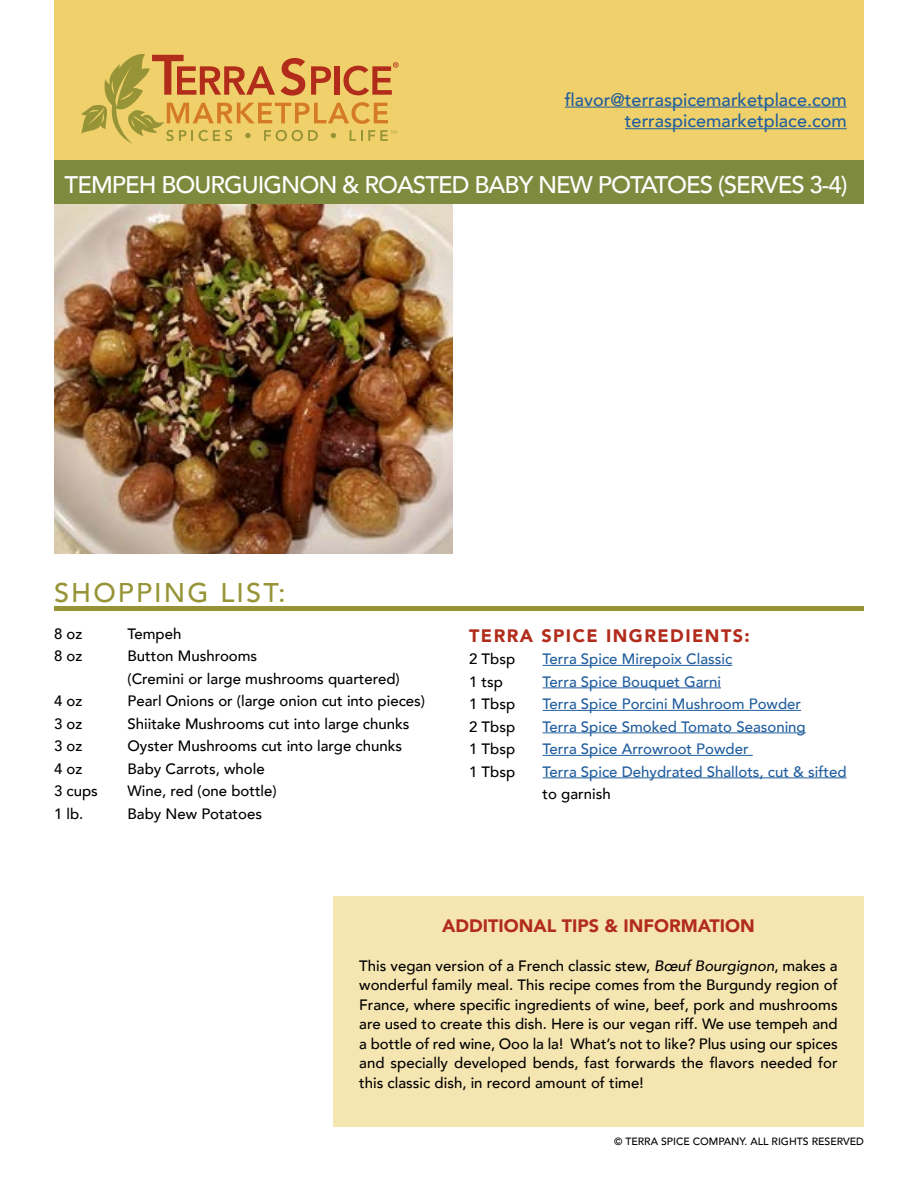
<style>
.page{position:relative;width:918px;height:1188px;background:#fff}
.page>*{position:absolute;margin:0;border:0;box-sizing:border-box;transform-origin:0 0}
.t1{font:500 27px "Avenir";letter-spacing:.08em;color:#969436}
.t2{font:500 24px "Avenir";letter-spacing:-.04em;color:#fff}
.t3{font:500 18px/21.6px "Avenir";color:#215e9e;text-align:right}
.t4{font:900 18px "Avenir";color:#b22c1c}
.t5{font:900 18px "Avenir";letter-spacing:.08em;color:#b22c1c}
.t6{font:500 15px/19.5px "Avenir";color:#000}
.t7{font:500 15px "Avenir";color:#215e9e}
.t8{font:500 10.5px "Avenir";color:#000}
.s1{font-style:italic}
</style>
<div class="page">
<div style="left:333px;top:896px;width:531px;height:230px;background:#f5e5b1"></div>
<img style="left:54px;top:204px;width:398px;height:350px">
<div style="left:54px;top:0;width:810px;height:176px;background:#efd06a"></div>
<div style="left:54px;top:160px;width:810px;height:44px;background:#7e8b3f"></div>
<svg style="left:81px;top:54px;width:317px;height:90px"></svg>
<hr style="left:565px;top:107px;width:282px;height:1px;background:#215e9e">
<hr style="left:625px;top:128px;width:222px;height:1px;background:#215e9e">
<div style="left:54px;top:606px;width:810px;height:5px;background:#969436"></div>
<hr style="left:543px;top:665px;width:189px;height:1px;background:#215e9e">
<hr style="left:543px;top:688px;width:178px;height:1px;background:#215e9e">
<hr style="left:543px;top:710px;width:258px;height:1px;background:#215e9e">
<hr style="left:543px;top:733px;width:263px;height:1px;background:#215e9e">
<hr style="left:543px;top:755px;width:210px;height:1px;background:#215e9e">
<hr style="left:543px;top:778px;width:304px;height:1px;background:#215e9e">
<p class="t3" style="left:565px;top:88px;width:283px">flavor@terraspicemarketplace.com terraspicemarketplace.com</p>
<h2 class="t2" style="left:65px;top:163px;width:785px">TEMPEH BOURGUIGNON &amp; ROASTED BABY NEW POTATOES (SERVES 3-4)</h2>
<h1 class="t1" style="left:54px;top:569px;width:233px">SHOPPING LIST:</h1>
<p class="t6" style="left:54px;top:623px;width:30px">8 oz</p>
<p class="t6" style="left:128px;top:623px;width:55px">Tempeh</p>
<p class="t6" style="left:54px;top:645px;width:30px">8 oz</p>
<p class="t6" style="left:128px;top:644px;width:274px;line-height:22.5px">Button Mushrooms<br>(Cremini or large mushrooms quartered)</p>
<p class="t6" style="left:54px;top:690px;width:30px">4 oz</p>
<p class="t6" style="left:128px;top:690px;width:299px">Pearl Onions or (large onion cut into pieces)</p>
<p class="t6" style="left:54px;top:713px;width:30px">3 oz</p>
<p class="t6" style="left:128px;top:713px;width:284px">Shiitake Mushrooms cut into large chunks</p>
<p class="t6" style="left:54px;top:735px;width:30px">3 oz</p>
<p class="t6" style="left:128px;top:735px;width:276px">Oyster Mushrooms cut into large chunks</p>
<p class="t6" style="left:54px;top:758px;width:30px">4 oz</p>
<p class="t6" style="left:128px;top:758px;width:139px">Baby Carrots, whole</p>
<p class="t6" style="left:54px;top:780px;width:45px">3 cups</p>
<p class="t6" style="left:128px;top:780px;width:151px">Wine, red (one bottle)</p>
<p class="t6" style="left:54px;top:803px;width:31px">1 lb.</p>
<p class="t6" style="left:128px;top:803px;width:136px">Baby New Potatoes</p>
<p class="t5" style="left:469px;top:620px;width:282px">TERRA SPICE INGREDIENTS:</p>
<p class="t6" style="left:469px;top:648px;width:48px">2 Tbsp</p>
<p class="t7" style="left:543px;top:646px;width:191px">Terra Spice Mirepoix Classic</p>
<p class="t6" style="left:469px;top:671px;width:35px">1 tsp</p>
<p class="t7" style="left:543px;top:669px;width:180px">Terra Spice Bouquet Garni</p>
<p class="t6" style="left:469px;top:693px;width:48px">1 Tbsp</p>
<p class="t7" style="left:543px;top:691px;width:260px">Terra Spice Porcini Mushroom Powder</p>
<p class="t6" style="left:469px;top:716px;width:48px">2 Tbsp</p>
<p class="t7" style="left:543px;top:714px;width:265px">Terra Spice Smoked Tomato Seasoning</p>
<p class="t6" style="left:469px;top:738px;width:48px">1 Tbsp</p>
<p class="t7" style="left:543px;top:736px;width:207px">Terra Spice Arrowroot Powder</p>
<p class="t6" style="left:469px;top:761px;width:48px">1 Tbsp</p>
<p class="t7" style="left:543px;top:759px;width:305px">Terra Spice Dehydrated Shallots, cut &amp; sifted</p>
<p class="t6" style="left:543px;top:783px;width:70px">to garnish</p>
<p class="t4" style="left:442px;top:910px;width:314px">ADDITIONAL TIPS &amp; INFORMATION</p>
<p class="t6" style="left:359px;top:955px;width:480px;text-align:justify">This vegan version of a French classic stew, <span class="s1">Bœuf Bourgignon</span>, makes a wonderful family meal. This recipe comes from the Burgundy region of France, where specific ingredients of wine, beef, pork and mushrooms are used to create this dish. Here is our vegan riff. We use tempeh and a bottle of red wine, Ooo la la! What’s not to like? Plus using our spices and specially developed bends, fast forwards the flavors needed for this classic dish, in record amount of time!</p>
<p class="t8" style="left:614px;top:1132px;width:251px">© TERRA SPICE COMPANY. ALL RIGHTS RESERVED</p>
</div>
